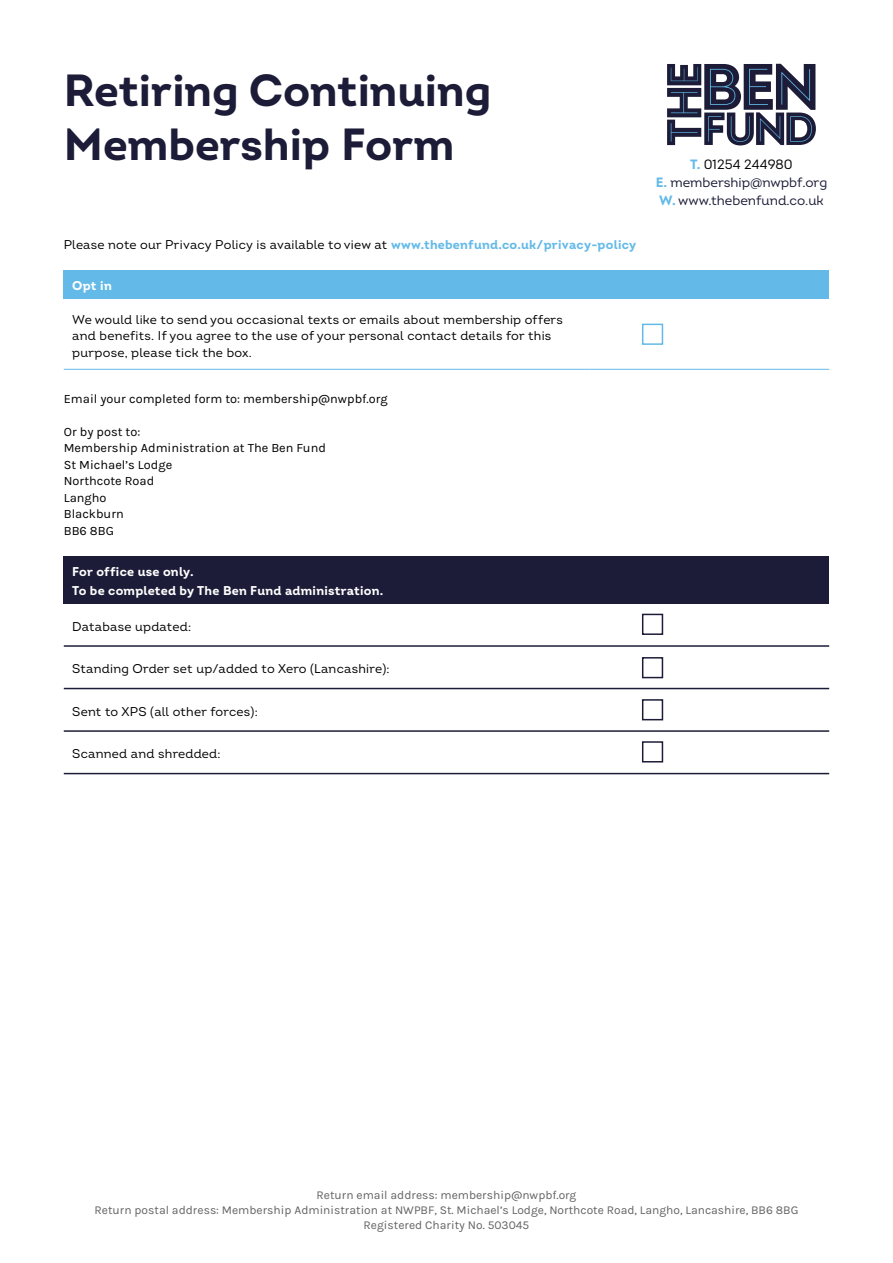
<style>
.page{position:relative;width:893px;height:1263px;background:#fff}
.page>*{position:absolute;margin:0;border:0;box-sizing:border-box;transform-origin:0 0}
.t1{font:700 45px/54px "Intro";color:#1c1c38}
.t2{font:13.5px/18px "Intro";color:#1c1c38;text-align:center}
.t3{font:12.75px/16.5px "Intro";letter-spacing:.02em;color:#000}
.t4{font:12.75px/16.5px "Karla";color:#000}
.t5{font:700 12.75px/18.6px "Intro";letter-spacing:.02em;color:#fff}
.t6{font:12px/15px "Karla";color:#646363;text-align:center}
.s1{font-weight:700;color:#63bae8}
.s2{color:#000}
</style>
<div class="page">
<svg style="left:667px;top:64px;width:149px;height:81px"></svg>
<div style="left:64px;top:270px;width:765px;height:29px;background:#63bae8"></div>
<hr style="left:64px;top:369px;width:525px;height:1px;background:#63bae8">
<hr style="left:594px;top:369px;width:235px;height:1px;background:#63bae8">
<div style="left:64px;top:556px;width:765px;height:47px;background:#1c1c38"></div>
<hr style="left:64px;top:645px;width:765px;height:2px;background:#1c1c38">
<hr style="left:64px;top:688px;width:765px;height:1px;background:#1c1c38">
<hr style="left:64px;top:730px;width:765px;height:2px;background:#1c1c38">
<hr style="left:64px;top:773px;width:765px;height:1px;background:#1c1c38">
<div style="left:642px;top:324px;width:21px;height:21px;border:2px solid #63bae8"></div>
<div style="left:642px;top:614px;width:21px;height:21px;border:2px solid #1c1c38"></div>
<div style="left:642px;top:657px;width:21px;height:21px;border:2px solid #1c1c38"></div>
<div style="left:642px;top:699px;width:21px;height:21px;border:2px solid #1c1c38"></div>
<div style="left:642px;top:741px;width:21px;height:21px;border:2px solid #1c1c38"></div>
<h1 class="t1" style="left:64px;top:63px;width:429px">Retiring Continuing<br>Membership Form</h1>
<p class="t3" style="left:64px;top:236px;width:574px">Please note our Privacy Policy is available to view at <span class="s1">www.thebenfund.co.uk/privacy-policy</span></p>
<p class="t5" style="left:72px;top:276px;width:41px">Opt in</p>
<p class="t3" style="left:72px;top:311px;width:492px">We would like to send you occasional texts or emails about membership offers and benefits. If you agree to the use of your personal contact details for this purpose, please tick the box.</p>
<p class="t4" style="left:64px;top:390px;width:325px">Email your completed form to: membership@nwpbf.org</p>
<p class="t4" style="left:64px;top:423px;width:264px">Or by post to:<br>Membership Administration at The Ben Fund<br>St Michael’s Lodge<br>Northcote Road<br>Langho<br>Blackburn<br>BB6 8BG</p>
<p class="t5" style="left:72px;top:562px;width:313px">For office use only.<br>To be completed by The Ben Fund administration.</p>
<p class="t3" style="left:72px;top:618px;width:120px">Database updated:</p>
<p class="t3" style="left:72px;top:660px;width:319px">Standing Order set up/added to Xero (Lancashire):</p>
<p class="t3" style="left:72px;top:703px;width:187px">Sent to XPS (all other forces):</p>
<p class="t3" style="left:72px;top:745px;width:150px">Scanned and shredded:</p>
<p class="t2" style="left:656px;top:155px;width:173px"><span class="s1">T.</span> <span class="s2">01254 244980<br></span><span class="s1">E.</span> membership@nwpbf.org<br><span class="s1">W.</span> www.thebenfund.co.uk</p>
<p class="t6" style="left:95px;top:1188px;width:705px">Return email address: membership@nwpbf.org<br>Return postal address: Membership Administration at NWPBF, St. Michael’s Lodge, Northcote Road, Langho, Lancashire, BB6 8BG<br>Registered Charity No. 503045</p>
</div>
